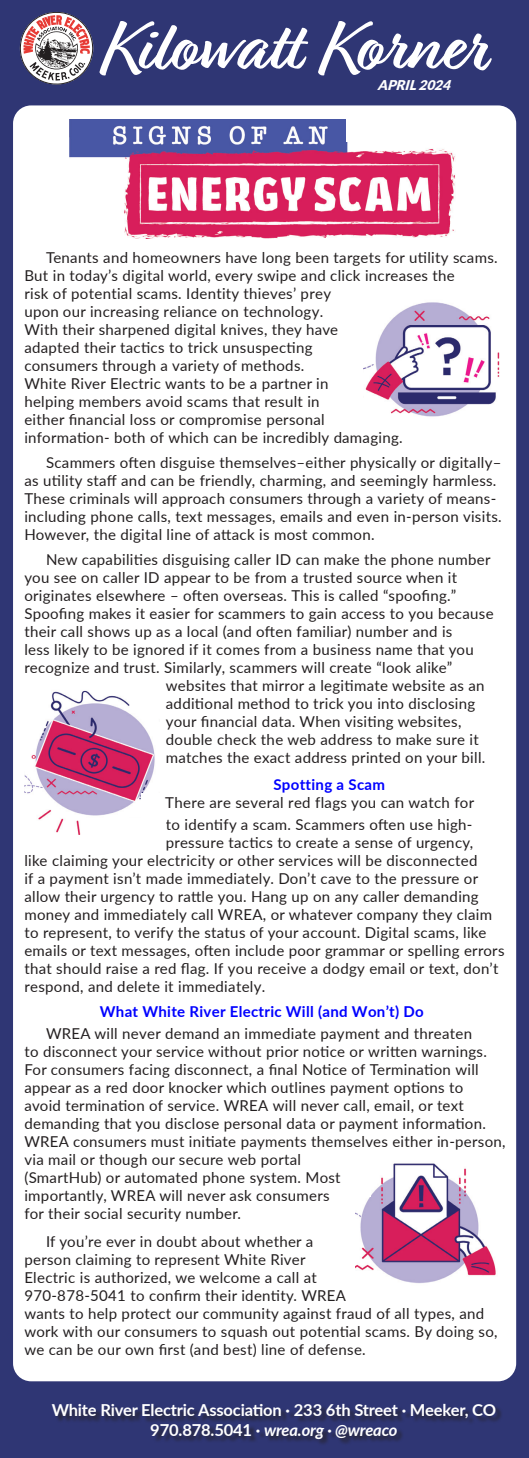
<style>
.page{position:relative;width:529px;height:1458px;background:#fff}
.page>*{position:absolute;margin:0;border:0;box-sizing:border-box;transform-origin:0 0}
.t1{font:700 72px "Relation";color:#fff}
.t2{font:700 16.5px "Lato";letter-spacing:-.01em;color:#fff}
.t3{font:italic 700 16.5px "Lato";letter-spacing:-.01em;color:#fff}
.t4{font:15px/18px "Lato";letter-spacing:.02em;color:#231f20}
.t5{font:italic 900 13.5px "Lato";color:#fff}
.s1{font-weight:700;color:#00f}
.s2{font-style:normal}
</style>
<div class="page">
<div style="left:0;top:0;width:528px;height:1458px;background:#2f3674"></div>
<svg style="left:20px;top:12px;width:73px;height:72px"></svg>
<div style="left:13px;top:105px;width:502px;height:1276px;background:#fff;border-radius:18px"></div>
<div style="left:52px;top:1405px;width:450px;height:41px;background:#231f20;opacity:.75"></div>
<img style="left:69px;top:119px;width:386px;height:119px">
<div style="left:346px;top:110px;width:119px;height:32px;background:#fff"></div>
<img style="left:363px;top:302px;width:137px;height:115px">
<div style="left:354px;top:398px;width:25px;height:25px;background:#fff"></div>
<img style="left:24px;top:690px;width:131px;height:145px">
<div style="left:130px;top:686px;width:33px;height:25px;background:#fff"></div>
<div style="left:141px;top:793px;width:21px;height:32px;background:#fff"></div>
<div style="left:116px;top:818px;width:50px;height:19px;background:#fff"></div>
<img style="left:355px;top:1163px;width:141px;height:121px">
<div style="left:350px;top:1154px;width:25px;height:25px;background:#fff"></div>
<div style="left:346px;top:1172px;width:25px;height:25px;background:#fff"></div>
<p class="t1" style="left:101px;top:6px;width:384px">Kilowatt Korner</p>
<p class="t5" style="left:377px;top:75px;width:79px">APRIL2024</p>
<p class="t4" style="left:24px;top:248px;width:474px;text-indent:22px">Tenants and homeowners have long been targets for utility scams.<br>But in today’s digital world, every swipe and click increases the<br>risk of potential scams. Identity thieves’ prey<br>upon our increasing reliance on technology.<br>With their sharpened digital knives, they have<br>adapted their tactics to trick unsuspecting<br>consumers through a variety of methods.<br>White River Electric wants to be a partner in<br>helping members avoid scams that result in<br>either financial loss or compromise personal<br>information- both of which can be incredibly damaging.</p>
<p class="t4" style="left:24px;top:453px;width:478px;text-indent:22px">Scammers often disguise themselves–either physically or digitally– as utility staff and can be friendly, charming, and seemingly harmless.<br>These criminals will approach consumers through a variety of means&shy;including phone calls, text messages, emails and even in-person visits.<br>However, the digital line of attack is most common.</p>
<p class="t4" style="left:46px;top:550px;width:445px">New capabilities disguising caller ID can make the phone number</p>
<p class="t4" style="left:24px;top:568px;width:434px">you see on caller ID appear to be from a trusted source when it</p>
<p class="t4" style="left:24px;top:586px;width:433px">originates elsewhere – often overseas. This is called “spoofing.”</p>
<p class="t4" style="left:24px;top:604px;width:470px">Spoofing makes it easier for scammers to gain access to you because</p>
<p class="t4" style="left:24px;top:622px;width:429px">their call shows up as a local (and often familiar) number and is</p>
<p class="t4" style="left:24px;top:640px;width:450px">less likely to be ignored if it comes from a business name that you</p>
<p class="t4" style="left:24px;top:658px;width:429px">recognize and trust. Similarly, scammers will create “look alike”</p>
<p class="t4" style="left:166px;top:676px;width:320px">websites that mirror a legitimate website as an</p>
<p class="t4" style="left:166px;top:694px;width:310px">additional method to trick you into disclosing</p>
<p class="t4" style="left:166px;top:712px;width:297px">your financial data. When visiting websites,</p>
<p class="t4" style="left:166px;top:730px;width:314px">double check the web address to make sure it</p>
<p class="t4" style="left:166px;top:748px;width:320px">matches the exact address printed on your bill.</p>
<p class="t4" style="left:165px;top:775px;width:310px;text-indent:108px"><span class="s1">Spotting a Scam<br></span>There are several red flags you can watch for</p>
<p class="t4" style="left:166px;top:815px;width:308px">to identify a scam. Scammers often use high-</p>
<p class="t4" style="left:24px;top:833px;width:481px;text-indent:141px">pressure tactics to create a sense of urgency,<br>like claiming your electricity or other services will be disconnected<br>if a payment isn’t made immediately. Don’t cave to the pressure or allow their urgency to rattle you. Hang up on any caller demanding money and immediately call WREA, or whatever company they claim to represent, to verify the status of your account. Digital scams, like emails or text messages, often include poor grammar or spelling errors that should raise a red flag. If you receive a dodgy email or text, don’t respond, and delete it immediately.</p>
<p class="t4" style="left:46px;top:1000px;width:427px;line-height:21.8px;text-align:center"><span class="s1">What White River Electric Will (and Won’t) Do<br></span>WREA will never demand an immediate payment and threaten</p>
<p class="t4" style="left:24px;top:1042px;width:482px">to disconnect your service without prior notice or written warnings.<br>For consumers facing disconnect, a final Notice of Termination will appear as a red door knocker which outlines payment options to<br>avoid termination of service. WREA will never call, email, or text demanding that you disclose personal data or payment information.<br>WREA consumers must initiate payments themselves either in-person, via mail or though our secure web portal<br>(SmartHub) or automated phone system. Most<br>importantly, WREA will never ask consumers<br>for their social security number.</p>
<p class="t4" style="left:24px;top:1231px;width:474px;text-indent:22px">If you’re ever in doubt about whether a<br>person claiming to represent White River<br>Electric is authorized, we welcome a call at<br>970-878-5041 to confirm their identity. WREA<br>wants to help protect our community against fraud of all types, and work with our consumers to squash out potential scams. By doing so, we can be our own first (and best) line of defense.</p>
<p class="t2" style="left:52px;top:1398px;width:445px">White River Electric Association · 233 6th Street · Meeker, CO</p>
<p class="t3" style="left:150px;top:1418px;width:248px"><span class="s2">970.878.5041 ·</span> wrea.org · @wreaco</p>
</div>
